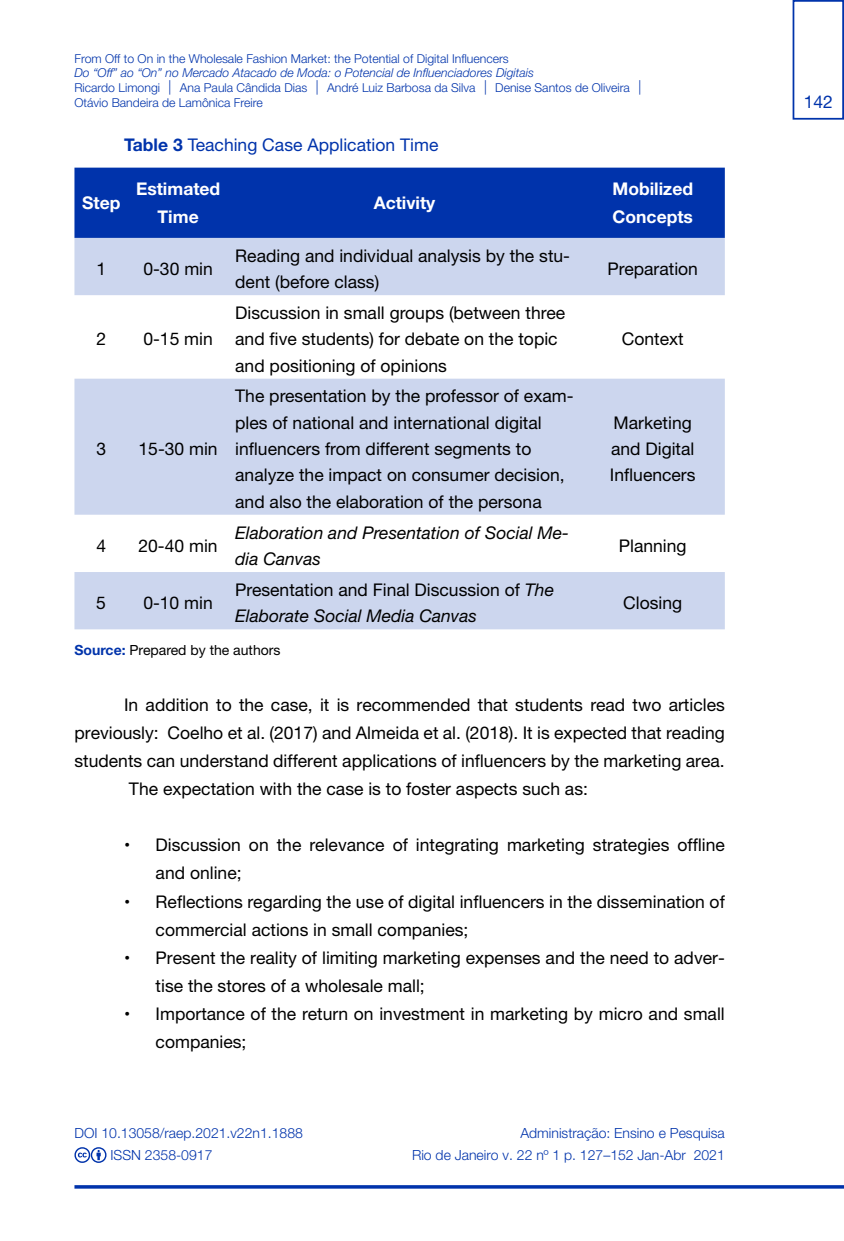
<style>
.page{position:relative;width:844px;height:1241px;background:#fff}
.page>*{position:absolute;margin:0;border:0;box-sizing:border-box;transform-origin:0 0}
.t1{font:17.5px/26.2px "Helvetica Neue";color:#000}
.t2{font:italic 17.5px/26.2px "Helvetica Neue";color:#000}
.t3{font:700 17.5px/28px "Helvetica Neue";color:#fff;text-align:center}
.t4{font:17.5px "Helvetica Neue";color:#0033ab}
.t5{font:300 14px/21.7px "Helvetica Neue";color:#0033ab;text-align:right}
.t6{font:14px "Helvetica Neue";color:#000}
.t7{font:300 12.25px/14.7px "Helvetica Neue";color:#0033ab}
.t8{font:italic 300 12.25px "Helvetica Neue";color:#0033ab}
.s1{font-weight:700}
.s2{font-style:italic}
.s3{font-weight:700;color:#0033ab}
</style>
<div class="page">
<svg style="left:74px;top:1185px;width:769px;height:3px;background:#0c3daf"></svg>
<svg style="left:74px;top:1147px;width:32px;height:15px"></svg>
<div style="left:792px;top:0;width:51px;height:120px;border:2px solid #0033ab"></div>
<div style="left:74px;top:168px;width:650px;height:70px;background:#0033ab"></div>
<svg style="left:74px;top:238px;width:650px;height:391px;fill:#ccd6ee"></svg>
<p class="t7" style="left:74px;top:50px;width:436px">From Off to On in the Wholesale Fashion Market: the Potential of Digital Influencers</p>
<p class="t8" style="left:74px;top:63px;width:461px">Do “Off” ao “On” no Mercado Atacado de Moda: o Potencial de Influenciadores Digitais</p>
<p class="t7" style="left:74px;top:80px;width:569px">Ricardo Limongi ︱ Ana Paula Cândida Dias ︱ André Luiz Barbosa da Silva ︱ Denise Santos de Oliveira ︱<br>Otávio Bandeira de Lamônica Freire</p>
<p class="t4" style="left:124px;top:132px;width:316px"><span class="s1">Table 3</span> Teaching Case Application Time</p>
<p class="t3" style="left:82px;top:188px;width:40px">Step</p>
<p class="t3" style="left:136px;top:174px;width:86px">Estimated<br>Time</p>
<p class="t1" style="left:96px;top:256px;width:11px">1</p>
<p class="t1" style="left:143px;top:256px;width:71px">0-30 min</p>
<p class="t1" style="left:96px;top:327px;width:11px">2</p>
<p class="t1" style="left:143px;top:327px;width:71px">0-15 min</p>
<p class="t1" style="left:96px;top:436px;width:11px">3</p>
<p class="t1" style="left:138px;top:436px;width:81px">15-30 min</p>
<p class="t1" style="left:96px;top:533px;width:11px">4</p>
<p class="t1" style="left:138px;top:533px;width:81px">20-40 min</p>
<p class="t1" style="left:96px;top:590px;width:11px">5</p>
<p class="t1" style="left:143px;top:590px;width:71px">0-10 min</p>
<p class="t3" style="left:373px;top:188px;width:63px">Activity</p>
<p class="t1" style="left:235px;top:243px;width:336px">Reading and individual analysis by the stu&shy;dent (before class)</p>
<p class="t1" style="left:235px;top:300px;width:331px">Discussion in small groups (between three and five students) for debate on the topic and positioning of opinions</p>
<p class="t1" style="left:235px;top:384px;width:340px">The presentation by the professor of exam&shy;ples of national and international digital influencers from different segments to analyze the impact on consumer decision, and also the elaboration of the persona</p>
<p class="t2" style="left:235px;top:520px;width:335px">Elaboration and Presentation of Social Me&shy;dia Canvas</p>
<p class="t1" style="left:235px;top:577px;width:320px">Presentation and Final Discussion of <span class="s2">The<br>Elaborate Social Media Canvas</span></p>
<p class="t6" style="left:74px;top:640px;width:207px"><span class="s3">Source:</span> Prepared by the authors</p>
<p class="t3" style="left:612px;top:174px;width:82px;text-align:left">Mobilized<br>Concepts</p>
<p class="t1" style="left:607px;top:256px;width:92px">Preparation</p>
<p class="t1" style="left:621px;top:327px;width:63px">Context</p>
<p class="t1" style="left:609px;top:410px;width:87px">Marketing and Digital<br>Influencers</p>
<p class="t1" style="left:618px;top:533px;width:69px">Planning</p>
<p class="t1" style="left:623px;top:590px;width:60px">Closing</p>
<p class="t1" style="left:124px;top:693px;width:602px">In addition to the case, it is recommended that students read two articles</p>
<p class="t1" style="left:74px;top:721px;width:651px">previously: Coelho et al. (2017) and Almeida et al. (2018). It is expected that reading</p>
<p class="t1" style="left:74px;top:749px;width:651px">students can understand different applications of influencers by the marketing area.</p>
<p class="t1" style="left:129px;top:777px;width:460px">The expectation with the case is to foster aspects such as:</p>
<p class="t1" style="left:156px;top:832px;width:570px;line-height:28px;text-indent:-32px">• Discussion on the relevance of integrating marketing strategies offline and online;</p>
<p class="t1" style="left:156px;top:888px;width:570px;line-height:28px;text-indent:-32px">• Reflections regarding the use of digital influencers in the dissemination of commercial actions in small companies;</p>
<p class="t1" style="left:156px;top:944px;width:570px;line-height:28px;text-indent:-32px">• Present the reality of limiting marketing expenses and the need to adver&shy;tise the stores of a wholesale mall;</p>
<p class="t1" style="left:156px;top:1000px;width:570px;line-height:28px;text-indent:-32px">• Importance of the return on investment in marketing by micro and small companies;</p>
<p class="t5" style="left:110px;top:1120px;width:194px;text-align:left;text-indent:-36px">DOI 10.13058/raep.2021.v22n1.1888<br>ISSN 2358-0917</p>
<p class="t5" style="left:412px;top:1120px;width:314px">Administração: Ensino e Pesquisa<br>Rio de Janeiro v. 22 nº 1 p. 127–152 Jan-Abr 2021</p>
<p class="t4" style="left:803px;top:89px;width:31px">142</p>
</div>
